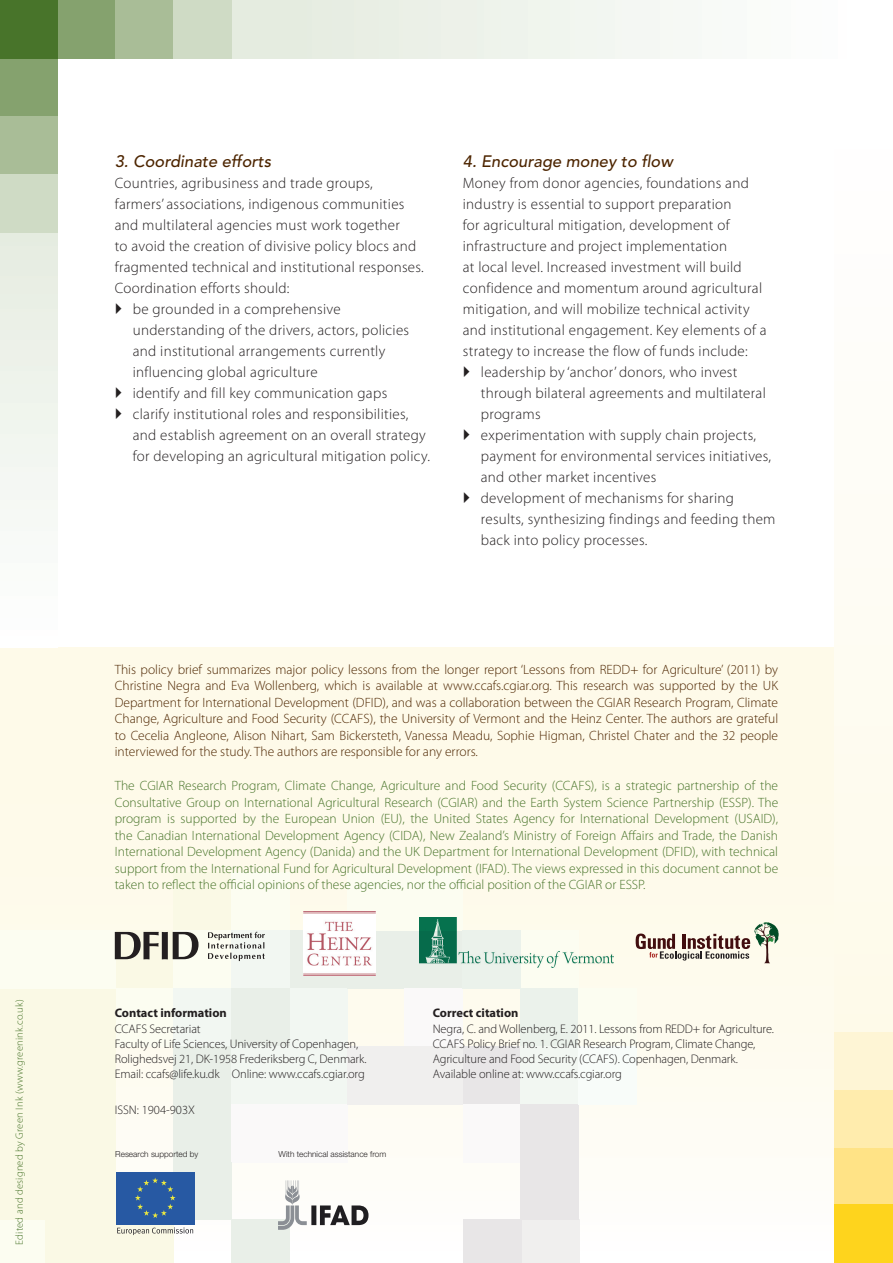
<style>
.page{position:relative;width:893px;height:1263px;background:#fff}
.page>*{position:absolute;margin:0;border:0;box-sizing:border-box;transform-origin:0 0}
.Heading_2{font:italic 500 16.5px "Avenir LT Std";color:#4d2500}
.Body{font:300 15px/21px "Myriad Pro";letter-spacing:.02em;color:#231f20}
.Body-2{font:300 13.5px/16.5px "Myriad Pro";color:#48742a;text-align:justify}
.Body-3{font:300 13.5px/16.5px "Myriad Pro";color:#4d2500;text-align:justify}
.Body-4{font:300 12.45px/15.1px "Myriad Pro";letter-spacing:-.01em;color:#231f20}
.Body-5{font:700 12.45px "Myriad Pro";color:#231f20}
.t1{font:300 10.5px "Myriad Pro";letter-spacing:.02em;color:#48742a}
.t2{font:300 8.25px "Helvetica Neue LT Std";color:#231f20}
</style>
<div class="page">
<div style="left:0;top:647px;width:860px;height:603px;background:linear-gradient(to bottom,#fef9e5,#fefdf7)"></div>
<div style="left:835px;top:1147px;width:58px;height:58px;background:#ffe386"></div>
<div style="left:835px;top:1205px;width:58px;height:58px;background:#fed41d"></div>
<div style="left:835px;top:1089px;width:58px;height:58px;background:#ffecad"></div>
<div style="left:835px;top:1031px;width:58px;height:58px;background:#fef5d5"></div>
<div style="left:835px;top:134px;width:58px;height:897px;background:#fefcf4"></div>
<div style="left:289px;top:0;width:568px;height:58px;background:linear-gradient(to right,#e5ece0,#fefffe)"></div>
<div style="left:0;top:232px;width:58px;height:415px;background:linear-gradient(to bottom,#e5ece0,#feffff)"></div>
<div style="left:289px;top:930px;width:58px;height:58px;background:#e9efe8"></div>
<div style="left:289px;top:988px;width:58px;height:58px;background:#f2f7f2"></div>
<div style="left:289px;top:1046px;width:58px;height:58px;background:#f2f7f2"></div>
<div style="left:289px;top:1104px;width:58px;height:58px;background:#faf9f9"></div>
<div style="left:347px;top:1046px;width:58px;height:58px;background:#f0efee"></div>
<div style="left:463px;top:1046px;width:58px;height:58px;background:#e8e6e7"></div>
<div style="left:463px;top:1104px;width:58px;height:58px;background:#faf9f9"></div>
<div style="left:521px;top:930px;width:58px;height:58px;background:#fcfdf1"></div>
<div style="left:521px;top:988px;width:58px;height:58px;background:#ebf2eb"></div>
<div style="left:521px;top:1046px;width:58px;height:58px;background:#f2f7f2"></div>
<div style="left:521px;top:1104px;width:58px;height:58px;background:#e8e6e7"></div>
<div style="left:579px;top:988px;width:58px;height:58px;background:#fcfdf1"></div>
<div style="left:579px;top:1046px;width:58px;height:58px;background:#f8fcf9"></div>
<div style="left:116px;top:930px;width:58px;height:58px;background:#faf9e5"></div>
<div style="left:174px;top:872px;width:58px;height:58px;background:#faf9e5"></div>
<div style="left:116px;top:988px;width:58px;height:58px;background:#fcfdf1"></div>
<div style="left:232px;top:872px;width:58px;height:58px;background:#fcfdf1"></div>
<div style="left:347px;top:930px;width:58px;height:58px;background:#e9efe8"></div>
<div style="left:347px;top:872px;width:58px;height:58px;background:#fcfdf1"></div>
<div style="left:174px;top:930px;width:58px;height:58px;background:#fcfdf1"></div>
<div style="left:174px;top:988px;width:58px;height:58px;background:#f2f7f2"></div>
<div style="left:174px;top:1046px;width:58px;height:58px;background:#e9efe8"></div>
<div style="left:174px;top:1104px;width:58px;height:58px;background:#e9efe8"></div>
<div style="left:405px;top:930px;width:58px;height:58px;background:#e9efe8"></div>
<div style="left:405px;top:988px;width:58px;height:58px;background:#faf9f9"></div>
<div style="left:405px;top:1046px;width:58px;height:58px;background:#f0efee"></div>
<div style="left:521px;top:1220px;width:58px;height:43px;background:#f0efee"></div>
<div style="left:405px;top:872px;width:58px;height:58px;background:#fcfdf1"></div>
<div style="left:231px;top:930px;width:58px;height:58px;background:#f2f7f2"></div>
<div style="left:231px;top:988px;width:58px;height:58px;background:#e9efe8"></div>
<div style="left:231px;top:1046px;width:58px;height:58px;background:#f2f7f2"></div>
<div style="left:231px;top:1104px;width:58px;height:58px;background:#faf9f9"></div>
<div style="left:463px;top:930px;width:58px;height:58px;background:#ebf2eb"></div>
<div style="left:58px;top:988px;width:58px;height:58px;background:#faf9e5"></div>
<div style="left:58px;top:1046px;width:58px;height:58px;background:#faf9e5"></div>
<div style="left:58px;top:1104px;width:58px;height:58px;background:#faf9e5"></div>
<div style="left:58px;top:930px;width:58px;height:58px;background:#fcfdf1"></div>
<div style="left:0;top:1220px;width:48px;height:43px;background:#fcfdf1"></div>
<div style="left:0;top:988px;width:58px;height:58px;background:#faf9e5"></div>
<div style="left:0;top:1046px;width:58px;height:58px;background:#faf9e5"></div>
<div style="left:0;top:1104px;width:58px;height:58px;background:#faf9e5"></div>
<div style="left:463px;top:1220px;width:58px;height:43px;background:#e8e6e7"></div>
<div style="left:232px;top:1220px;width:58px;height:43px;background:#e9efe8"></div>
<div style="left:116px;top:1220px;width:58px;height:43px;background:#faf9e5"></div>
<div style="left:521px;top:1162px;width:58px;height:58px;background:#e8e6e7"></div>
<div style="left:174px;top:1162px;width:58px;height:58px;background:#e9efe8"></div>
<div style="left:58px;top:1162px;width:58px;height:58px;background:#faf9e5"></div>
<div style="left:0;top:1162px;width:58px;height:58px;background:#faf9e5"></div>
<div style="left:45px;top:1220px;width:71px;height:43px;background:#faf9e5"></div>
<div style="left:0;top:930px;width:58px;height:58px;background:#fcfdf1"></div>
<div style="left:231px;top:0;width:59px;height:58px;background:#e5ece0"></div>
<div style="left:58px;top:0;width:58px;height:58px;background:#85a26e"></div>
<div style="left:116px;top:0;width:58px;height:58px;background:#a9bd97"></div>
<div style="left:173px;top:0;width:59px;height:58px;background:#cfdbc5"></div>
<div style="left:0;top:58px;width:58px;height:58px;background:#85a26e"></div>
<div style="left:0;top:0;width:58px;height:58px;background:#48742a"></div>
<div style="left:0;top:116px;width:58px;height:58px;background:#a9bd97"></div>
<div style="left:0;top:174px;width:58px;height:58px;background:#cfdbc5"></div>
<svg style="left:115px;top:932px;width:84px;height:27px"></svg>
<svg style="left:208px;top:932px;width:57px;height:29px"></svg>
<img style="left:303px;top:911px;width:72px;height:65px">
<svg style="left:636px;top:922px;width:143px;height:41px;background:#cdc5b9"></svg>
<img style="left:419px;top:918px;width:195px;height:50px">
<svg style="left:117px;top:1227px;width:76px;height:8px"></svg>
<div style="left:116px;top:1172px;width:78px;height:52px;background:#2759a3"></div>
<svg style="left:135px;top:1178px;width:41px;height:40px"></svg>
<svg style="left:278px;top:1180px;width:90px;height:50px"></svg>
<p class="t1" style="left:13px;top:1245px;width:247px;rotate:-90deg">Edited and designed by Green Ink (www.greenink.co.uk)</p>
<p class="Heading_2" style="left:115px;top:152px;width:158px">3. Coordinate efforts</p>
<p class="Body" style="left:115px;top:173px;width:311px">Countries, agribusiness and trade groups, farmers’ associations, indigenous communities and multilateral agencies must work together<br>to avoid the creation of divisive policy blocs and fragmented technical and institutional responses.<br>Coordination efforts should:</p>
<p class="Body" style="left:133px;top:299px;width:278px">be grounded in a comprehensive understanding of the drivers, actors, policies and institutional arrangements currently influencing global agriculture</p>
<p class="Body" style="left:133px;top:383px;width:256px">identify and fill key communication gaps</p>
<p class="Body" style="left:133px;top:404px;width:299px">clarify institutional roles and responsibilities, and establish agreement on an overall strategy for developing an agricultural mitigation policy.</p>
<p class="Heading_2" style="left:463px;top:152px;width:212px">4. Encourage money to flow</p>
<p class="Body" style="left:463px;top:173px;width:305px">Money from donor agencies, foundations and industry is essential to support preparation<br>for agricultural mitigation, development of infrastructure and project implementation<br>at local level. Increased investment will build confidence and momentum around agricultural mitigation, and will mobilize technical activity and institutional engagement. Key elements of a strategy to increase the flow of funds include:</p>
<p class="Body" style="left:481px;top:362px;width:286px">leadership by ‘anchor’ donors, who invest through bilateral agreements and multilateral programs</p>
<p class="Body" style="left:481px;top:425px;width:292px">experimentation with supply chain projects, payment for environmental services initiatives, and other market incentives</p>
<p class="Body" style="left:481px;top:488px;width:296px">development of mechanisms for sharing results, synthesizing findings and feeding them back into policy processes.</p>
<p class="Body-3" style="left:115px;top:661px;width:665px">This policy brief summarizes major policy lessons from the longer report ‘Lessons from REDD+ for Agriculture’ (2011) by Christine Negra and Eva Wollenberg, which is available at www.ccafs.cgiar.org. This research was supported by the UK Department for International Development (DFID), and was a collaboration between the CGIAR Research Program, Climate Change, Agriculture and Food Security (CCAFS), the University of Vermont and the Heinz Center. The authors are grateful to Cecelia Angleone, Alison Nihart, Sam Bickersteth, Vanessa Meadu, Sophie Higman, Christel Chater and the 32 people interviewed for the study. The authors are responsible for any errors.</p>
<p class="Body-2" style="left:115px;top:777px;width:665px">The CGIAR Research Program, Climate Change, Agriculture and Food Security (CCAFS), is a strategic partnership of the Consultative Group on International Agricultural Research (CGIAR) and the Earth System Science Partnership (ESSP). The program is supported by the European Union (EU), the United States Agency for International Development (USAID), the Canadian International Development Agency (CIDA), New Zealand’s Ministry of Foreign Affairs and Trade, the Danish International Development Agency (Danida) and the UK Department for International Development (DFID), with technical support from the International Fund for Agricultural Development (IFAD). The views expressed in this document cannot be taken to reflect the official opinions of these agencies, nor the official position of the CGIAR or ESSP.</p>
<p class="Body-5" style="left:115px;top:1005px;width:114px">Contact information</p>
<p class="Body-4" style="left:115px;top:1021px;width:253px">CCAFS Secretariat<br>Faculty of Life Sciences, University of Copenhagen, Rolighedsvej 21, DK-1958 Frederiksberg C, Denmark.<br>Email: ccafs@life.ku.dk Online: www.ccafs.cgiar.org</p>
<p class="Body-4" style="left:115px;top:1102px;width:82px">ISSN: 1904-903X</p>
<p class="t2" style="left:115px;top:1149px;width:85px">Research supported by</p>
<p class="t2" style="left:278px;top:1149px;width:109px">With technical assistance from</p>
<p class="Body-5" style="left:433px;top:1005px;width:87px">Correct citation</p>
<p class="Body-4" style="left:433px;top:1021px;width:343px">Negra, C. and Wollenberg, E. 2011. Lessons from REDD+ for Agriculture.<br>CCAFS Policy Brief no. 1. CGIAR Research Program, Climate Change,<br>Agriculture and Food Security (CCAFS). Copenhagen, Denmark.</p>
<p class="Body-4" style="left:433px;top:1066px;width:191px">Available online at: www.ccafs.cgiar.org</p>
</div>
